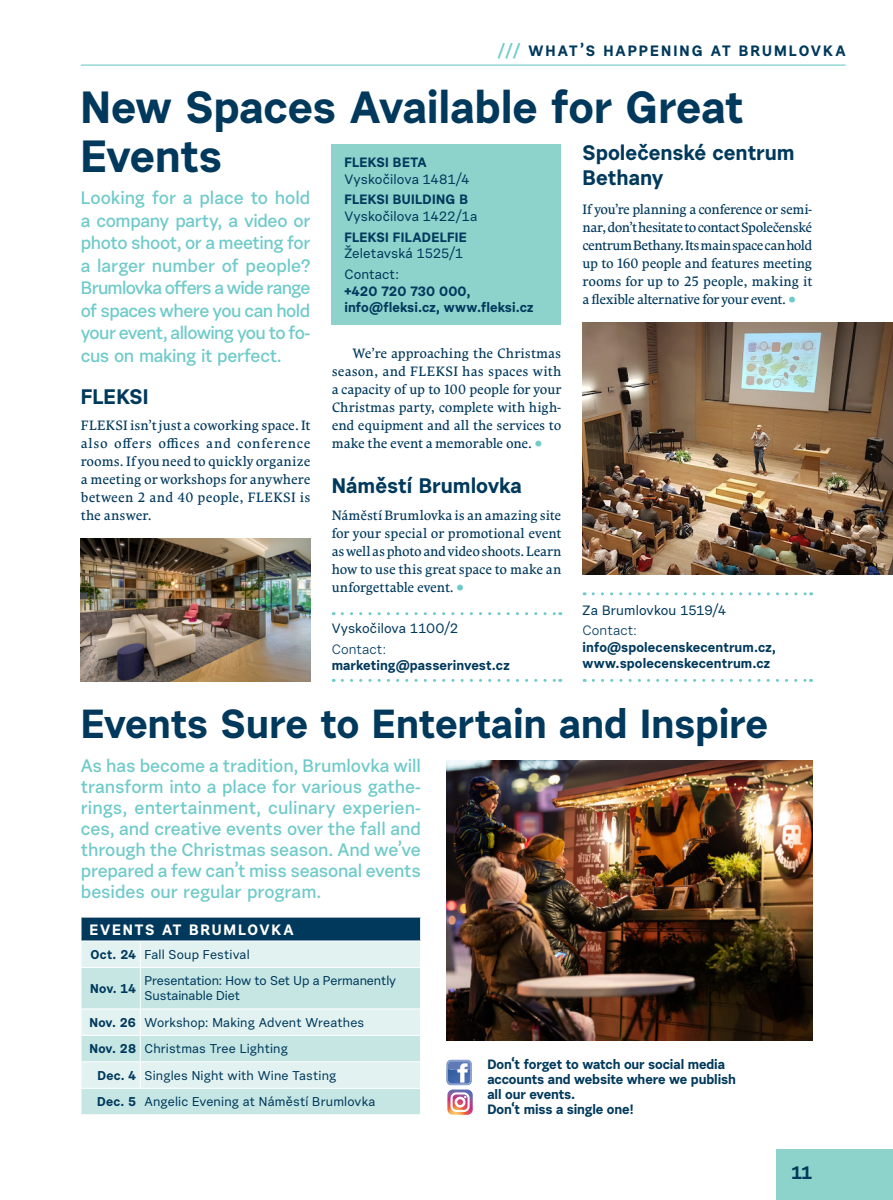
<style>
.page{position:relative;width:893px;height:1200px;background:#fff}
.page>*{position:absolute;margin:0;border:0;box-sizing:border-box;transform-origin:0 0}
.nadpis_X{font:700 45px/49.5px "Urban Grotesk Re Bo";letter-spacing:-.005em;color:#00395c}
.nadpis_X-2{font:700 40.5px "Urban Grotesk Re Bo";letter-spacing:-.005em;color:#00395c}
.Bezny_text{font:700 21px/25.2px "Urban Grotesk Re Bo";letter-spacing:-.005em;color:#00395c}
.nadpis_X_X{font:700 21px "Urban Grotesk Re Bo";color:#00395c}
.Perex{font:700 18px/22.5px "Urban Grotesk Li Se";letter-spacing:-.02em;color:#6fcaca;text-align:justify}
.t1{font:700 18px "Urban Grotesk Re Bo";color:#00395c}
.Zahlavi_vpravo{font:700 15px "Urban Grotesk Re Bo";letter-spacing:.135em;color:#00395c}
.nadpis_X_X-2{font:700 15px "Urban Grotesk Re Bo";letter-spacing:.115em;color:#fff}
.Bezny_text-2{font:13.5px/18px "Comenia Serif Pro";color:#00395c;text-align:justify}
.nadpis_X_X-3{font:700 13.5px/16.5px "Urban Grotesk Re Bo";letter-spacing:.005em;color:#00395c}
.Bezny_text-3{font:700 13.5px/15px "Urban Grotesk Re Bo";letter-spacing:-.01em;color:#00395c}
.nadpis_X_X-4{font:13.5px/16.5px "Urban Grotesk Me Bl";letter-spacing:.01em;color:#00395c}
.nadpis_X_X-5{font:700 13.5px/16.5px "Urban Grotesk Re Bo";letter-spacing:.025em;color:#00395c}
.nadpis_X_X-6{font:13.5px "Urban Grotesk Re Bo";letter-spacing:.005em;color:#00395c}
.nadpis_X_X-7{font:12.75px/15px "Urban Grotesk Me Bl";letter-spacing:.005em;color:#00395c}
.nadpis_X_X-8{font:700 12.75px "Urban Grotesk Re Bo";letter-spacing:.015em;color:#00395c}
.s1{color:#6fcaca}
.s2{font-family:"Urban Grotesk Re Bo";font-weight:700}
.s3{font-family:"Urban Grotesk Me Bl";font-weight:400}
</style>
<div class="page">
<div style="left:776px;top:1148px;width:117px;height:51px;background:#8ed2cc"></div>
<hr style="left:81px;top:64px;width:765px;height:2px;background:#6fcaca">
<div style="left:332px;top:144px;width:229px;height:181px;background:#8ed2cc"></div>
<div style="left:81px;top:916px;width:340px;height:24px;background:#00395c"></div>
<div style="left:82px;top:941px;width:338px;height:25px;background:#e2f2f0"></div>
<svg style="left:82px;top:968px;width:338px;height:146px;background:#d0eae8"></svg>
<hr style="left:81px;top:916px;width:59px;height:1px;background:#fff">
<hr style="left:140px;top:916px;width:281px;height:1px;background:#fff">
<svg style="left:81px;top:917px;width:1px;height:49px"></svg>
<svg style="left:140px;top:941px;width:1px;height:25px"></svg>
<svg style="left:420px;top:917px;width:1px;height:24px"></svg>
<hr style="left:140px;top:967px;width:1px;height:41px;background:#fff">
<hr style="left:81px;top:1061px;width:59px;height:1px;background:#fff">
<svg style="left:81px;top:1009px;width:1px;height:105px"></svg>
<hr style="left:140px;top:1061px;width:281px;height:1px;background:#fff">
<hr style="left:81px;top:1087px;width:59px;height:1px;background:#fff">
<hr style="left:140px;top:1087px;width:281px;height:1px;background:#fff">
<hr style="left:81px;top:1008px;width:59px;height:1px;background:#fff">
<hr style="left:140px;top:1008px;width:280px;height:1px;background:#fff">
<svg style="left:140px;top:1009px;width:1px;height:78px"></svg>
<hr style="left:81px;top:1034px;width:59px;height:1px;background:#fff">
<hr style="left:140px;top:1034px;width:280px;height:1px;background:#fff">
<img style="left:81px;top:538px;width:229px;height:143px">
<img style="left:583px;top:322px;width:310px;height:252px">
<img style="left:446px;top:760px;width:366px;height:280px">
<svg style="left:593px;top:592px;width:219px;height:3px"></svg>
<svg style="left:593px;top:679px;width:218px;height:2px"></svg>
<svg style="left:342px;top:612px;width:219px;height:3px"></svg>
<svg style="left:342px;top:678px;width:219px;height:3px"></svg>
<svg style="left:446px;top:1059px;width:27px;height:55px"></svg>
<p class="Zahlavi_vpravo" style="left:498px;top:41px;width:349px"><span class="s1">///</span> WHAT’S HAPPENING AT BRUMLOVKA</p>
<p class="nadpis_X" style="left:81px;top:81px;width:665px">New Spaces Available for Great<br>Events</p>
<p class="Bezny_text" style="left:583px;top:140px;width:214px">Společenské centrum<br>Bethany</p>
<p class="Bezny_text-2" style="left:583px;top:200px;width:231px">If you’re planning a conference or semi&shy;nar, don’t hesitate to contact Společenské centrum Bethany. Its main space can hold up to 160 people and features meeting rooms for up to 25 people, making it a flexible alternative for your event. <span class="s1">•</span></p>
<p class="nadpis_X_X-4" style="left:344px;top:154px;width:126px"><span class="s2">FLEKSI BETA<br></span>Vyskočilova 1481/4</p>
<p class="nadpis_X_X-4" style="left:344px;top:191px;width:134px"><span class="s2">FLEKSI BUILDING B<br></span>Vyskočilova 1422/1a</p>
<p class="nadpis_X_X-5" style="left:344px;top:228px;width:124px">FLEKSI FILADELFIE<br><span class="s3">Želetavská 1525/1</span></p>
<p class="nadpis_X_X-3" style="left:344px;top:266px;width:190px"><span class="s3">Contact:<br></span>+420 720 730 000, info@fleksi.cz, www.fleksi.cz</p>
<p class="Perex" style="left:81px;top:186px;width:231px">Looking for a place to hold a company party, a video or photo shoot, or a meeting for a larger number of people?<br>Brumlovka offers a wide range of spaces where you can hold your event, allowing you to fo&shy;cus on making it perfect.</p>
<p class="Bezny_text-2" style="left:332px;top:344px;width:231px;text-indent:21px">We’re approaching the Christmas season, and FLEKSI has spaces with a capacity of up to 100 people for your Christmas party, complete with high&shy;end equipment and all the services to make the event a memorable one. <span class="s1">•</span></p>
<p class="nadpis_X_X" style="left:81px;top:383px;width:69px">FLEKSI</p>
<p class="Bezny_text-2" style="left:81px;top:416px;width:231px">FLEKSI isn’t just a coworking space. It also offers offices and conference rooms. If you need to quickly organize a meeting or workshops for anywhere between 2 and 40 people, FLEKSI is the answer.</p>
<p class="nadpis_X_X" style="left:332px;top:472px;width:192px">Náměstí Brumlovka</p>
<p class="Bezny_text-2" style="left:332px;top:506px;width:231px">Náměstí Brumlovka is an amazing site for your special or promotional event as well as photo and video shoots. Learn how to use this great space to make an unforgettable event. <span class="s1">•</span></p>
<p class="nadpis_X_X-4" style="left:332px;top:619px;width:128px">Vyskočilova 1100/2</p>
<p class="nadpis_X_X-6" style="left:332px;top:640px;width:56px">Contact:</p>
<p class="nadpis_X_X-3" style="left:332px;top:656px;width:179px">marketing@passerinvest.cz</p>
<p class="nadpis_X_X-4" style="left:583px;top:601px;width:145px">Za Brumlovkou 1519/4</p>
<p class="nadpis_X_X-6" style="left:583px;top:622px;width:56px">Contact:</p>
<p class="nadpis_X_X-3" style="left:583px;top:638px;width:195px">info@spolecenskecentrum.cz, www.spolecenskecentrum.cz</p>
<p class="nadpis_X-2" style="left:81px;top:698px;width:689px">Events Sure to Entertain and Inspire</p>
<p class="Perex" style="left:81px;top:755px;width:342px;line-height:21px">As has become a tradition, Brumlovka will transform into a place for various gathe&shy;rings, entertainment, culinary experien&shy;ces, and creative events over the fall and through the Christmas season. And we’ve prepared a few can’t miss seasonal events besides our regular program.</p>
<p class="nadpis_X_X-2" style="left:90px;top:919px;width:206px">EVENTS AT BRUMLOVKA</p>
<p class="nadpis_X_X-8" style="left:91px;top:946px;width:47px">Oct. 24</p>
<p class="nadpis_X_X-7" style="left:145px;top:946px;width:107px">Fall Soup Festival</p>
<p class="nadpis_X_X-8" style="left:90px;top:980px;width:47px">Nov. 14</p>
<p class="nadpis_X_X-7" style="left:145px;top:973px;width:253px">Presentation: How to Set Up a Permanently<br>Sustainable Diet</p>
<p class="nadpis_X_X-8" style="left:90px;top:1013px;width:48px">Nov. 26</p>
<p class="nadpis_X_X-7" style="left:145px;top:1014px;width:221px">Workshop: Making Advent Wreathes</p>
<p class="nadpis_X_X-8" style="left:90px;top:1040px;width:48px">Nov. 28</p>
<p class="nadpis_X_X-7" style="left:145px;top:1040px;width:145px">Christmas Tree Lighting</p>
<p class="nadpis_X_X-8" style="left:98px;top:1066px;width:40px">Dec. 4</p>
<p class="nadpis_X_X-7" style="left:145px;top:1067px;width:193px">Singles Night with Wine Tasting</p>
<p class="nadpis_X_X-8" style="left:97px;top:1093px;width:40px">Dec. 5</p>
<p class="nadpis_X_X-7" style="left:145px;top:1093px;width:232px">Angelic Evening at Náměstí Brumlovka</p>
<p class="Bezny_text-3" style="left:487px;top:1055px;width:250px">Don‘t forget to watch our social media accounts and website where we publish all our events.</p>
<p class="Bezny_text-3" style="left:487px;top:1100px;width:148px">Don‘t miss a single one!</p>
<h3 class="t1" style="left:791px;top:1160px;width:22px">11</h3>
</div>
